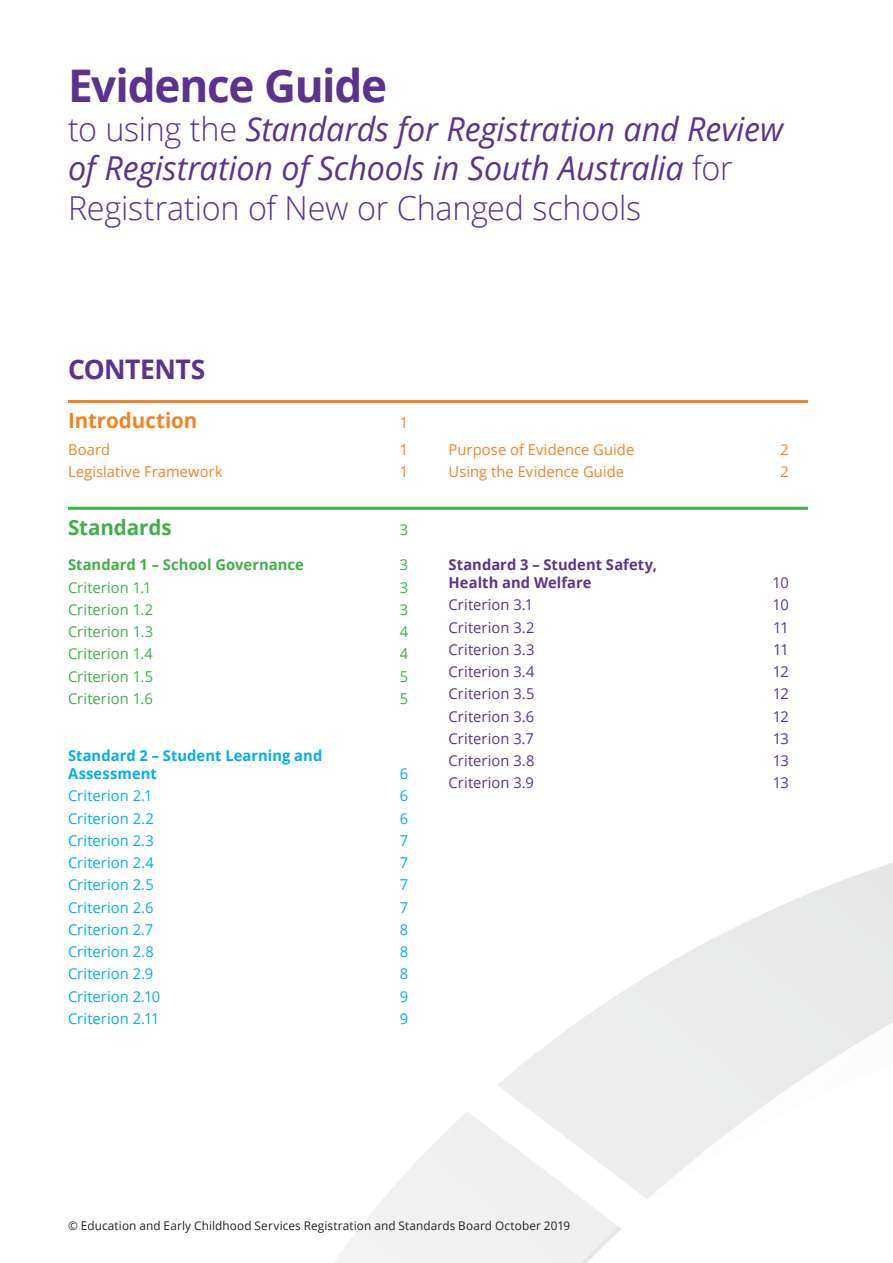
<style>
.page{position:relative;width:893px;height:1263px;background:#fff}
.page>*{position:absolute;margin:0;border:0;box-sizing:border-box;transform-origin:0 0}
.t1{font:700 45px "Open Sans";letter-spacing:-.03em;color:#5a338e}
.t2{font:italic 33px/39px "Open Sans";letter-spacing:-.005em;color:#5a338e}
.t3{font:700 27px "Open Sans";letter-spacing:-.02em;color:#5a338e}
.t4{font:700 21px "Open Sans";letter-spacing:-.005em;color:#f58220}
.t5{font:700 21px "Open Sans";letter-spacing:-.005em;color:#3eb049}
.t6{font:15px "Open Sans";letter-spacing:.005em;color:#00aeef}
.t7{font:15px "Open Sans";letter-spacing:.005em;color:#5a338e}
.t8{font:15px "Open Sans";letter-spacing:.005em;color:#3eb049}
.t9{font:15px "Open Sans";letter-spacing:.005em;color:#f58220}
.t10{font:700 15px/18px "Open Sans";letter-spacing:.005em;color:#5a338e}
.t11{font:700 15px/18px "Open Sans";letter-spacing:.005em;color:#00aeef}
.t12{font:700 15px "Open Sans";letter-spacing:.005em;color:#3eb049}
.t13{font:12px "Open Sans";letter-spacing:.01em;color:#231f20}
.s1{font-weight:300;font-style:normal}
</style>
<div class="page">
<hr style="left:68px;top:400px;width:740px;height:3px;background:#f58220">
<hr style="left:68px;top:507px;width:740px;height:3px;background:#3eb049">
<h1 class="t1" style="left:68px;top:54px;width:321px">Evidence Guide</h1>
<h2 class="t2" style="left:68px;top:109px;width:717px"><span class="s1">to using the</span> Standards for Registration and Review of Registration of Schools in South Australia <span class="s1">for<br>Registration of New or Changed schools</span></h2>
<h3 class="t3" style="left:68px;top:350px;width:139px">CONTENTS</h3>
<h3 class="t4" style="left:68px;top:406px;width:131px">Introduction</h3>
<p class="t9" style="left:400px;top:413px;width:10px">1</p>
<p class="t9" style="left:68px;top:439px;width:44px">Board</p>
<p class="t9" style="left:400px;top:439px;width:10px">1</p>
<p class="t9" style="left:68px;top:461px;width:156px">Legislative Framework</p>
<p class="t9" style="left:400px;top:461px;width:10px">1</p>
<h3 class="t5" style="left:68px;top:513px;width:105px">Standards</h3>
<p class="t8" style="left:400px;top:519px;width:10px">3</p>
<p class="t12" style="left:68px;top:554px;width:237px">Standard 1 – School Governance</p>
<p class="t8" style="left:400px;top:554px;width:10px">3</p>
<p class="t8" style="left:68px;top:577px;width:85px">Criterion 1.1</p>
<p class="t8" style="left:400px;top:577px;width:10px">3</p>
<p class="t8" style="left:68px;top:599px;width:87px">Criterion 1.2</p>
<p class="t8" style="left:400px;top:599px;width:10px">3</p>
<p class="t8" style="left:68px;top:621px;width:87px">Criterion 1.3</p>
<p class="t8" style="left:400px;top:621px;width:10px">4</p>
<p class="t8" style="left:68px;top:643px;width:87px">Criterion 1.4</p>
<p class="t8" style="left:400px;top:643px;width:10px">4</p>
<p class="t8" style="left:68px;top:666px;width:87px">Criterion 1.5</p>
<p class="t8" style="left:400px;top:666px;width:10px">5</p>
<p class="t8" style="left:68px;top:688px;width:86px">Criterion 1.6</p>
<p class="t8" style="left:400px;top:688px;width:10px">5</p>
<p class="t11" style="left:68px;top:746px;width:256px">Standard 2 – Student Learning and<br>Assessment</p>
<p class="t6" style="left:400px;top:763px;width:10px">6</p>
<p class="t6" style="left:68px;top:785px;width:86px">Criterion 2.1</p>
<p class="t6" style="left:400px;top:785px;width:10px">6</p>
<p class="t6" style="left:68px;top:808px;width:87px">Criterion 2.2</p>
<p class="t6" style="left:400px;top:808px;width:10px">6</p>
<p class="t6" style="left:68px;top:830px;width:88px">Criterion 2.3</p>
<p class="t6" style="left:400px;top:830px;width:10px">7</p>
<p class="t6" style="left:68px;top:852px;width:87px">Criterion 2.4</p>
<p class="t6" style="left:400px;top:852px;width:10px">7</p>
<p class="t6" style="left:68px;top:874px;width:87px">Criterion 2.5</p>
<p class="t6" style="left:400px;top:874px;width:10px">7</p>
<p class="t6" style="left:68px;top:897px;width:87px">Criterion 2.6</p>
<p class="t6" style="left:400px;top:897px;width:10px">7</p>
<p class="t6" style="left:68px;top:919px;width:87px">Criterion 2.7</p>
<p class="t6" style="left:400px;top:919px;width:10px">8</p>
<p class="t6" style="left:68px;top:941px;width:87px">Criterion 2.8</p>
<p class="t6" style="left:400px;top:941px;width:10px">8</p>
<p class="t6" style="left:68px;top:963px;width:87px">Criterion 2.9</p>
<p class="t6" style="left:400px;top:963px;width:10px">8</p>
<p class="t6" style="left:68px;top:986px;width:94px">Criterion 2.10</p>
<p class="t6" style="left:400px;top:986px;width:10px">9</p>
<p class="t6" style="left:68px;top:1008px;width:93px">Criterion 2.11</p>
<p class="t6" style="left:400px;top:1008px;width:10px">9</p>
<p class="t9" style="left:449px;top:439px;width:187px">Purpose of Evidence Guide</p>
<p class="t9" style="left:780px;top:439px;width:10px">2</p>
<p class="t9" style="left:449px;top:461px;width:177px">Using the Evidence Guide</p>
<p class="t9" style="left:780px;top:461px;width:10px">2</p>
<p class="t10" style="left:449px;top:555px;width:210px">Standard 3 – Student Safety,<br>Health and Welfare</p>
<p class="t7" style="left:773px;top:572px;width:18px">10</p>
<p class="t7" style="left:449px;top:595px;width:86px">Criterion 3.1</p>
<p class="t7" style="left:773px;top:595px;width:18px">10</p>
<p class="t7" style="left:449px;top:617px;width:88px">Criterion 3.2</p>
<p class="t7" style="left:773px;top:617px;width:17px">11</p>
<p class="t7" style="left:449px;top:639px;width:88px">Criterion 3.3</p>
<p class="t7" style="left:773px;top:639px;width:17px">11</p>
<p class="t7" style="left:449px;top:661px;width:87px">Criterion 3.4</p>
<p class="t7" style="left:773px;top:661px;width:17px">12</p>
<p class="t7" style="left:449px;top:684px;width:87px">Criterion 3.5</p>
<p class="t7" style="left:773px;top:684px;width:17px">12</p>
<p class="t7" style="left:449px;top:706px;width:87px">Criterion 3.6</p>
<p class="t7" style="left:773px;top:706px;width:17px">12</p>
<p class="t7" style="left:449px;top:728px;width:87px">Criterion 3.7</p>
<p class="t7" style="left:773px;top:728px;width:17px">13</p>
<p class="t7" style="left:449px;top:750px;width:87px">Criterion 3.8</p>
<p class="t7" style="left:773px;top:750px;width:17px">13</p>
<p class="t7" style="left:449px;top:773px;width:87px">Criterion 3.9</p>
<p class="t7" style="left:773px;top:773px;width:17px">13</p>
<p class="t13" style="left:68px;top:1217px;width:504px">© Education and Early Childhood Services Registration and Standards Board October 2019</p>
</div>
